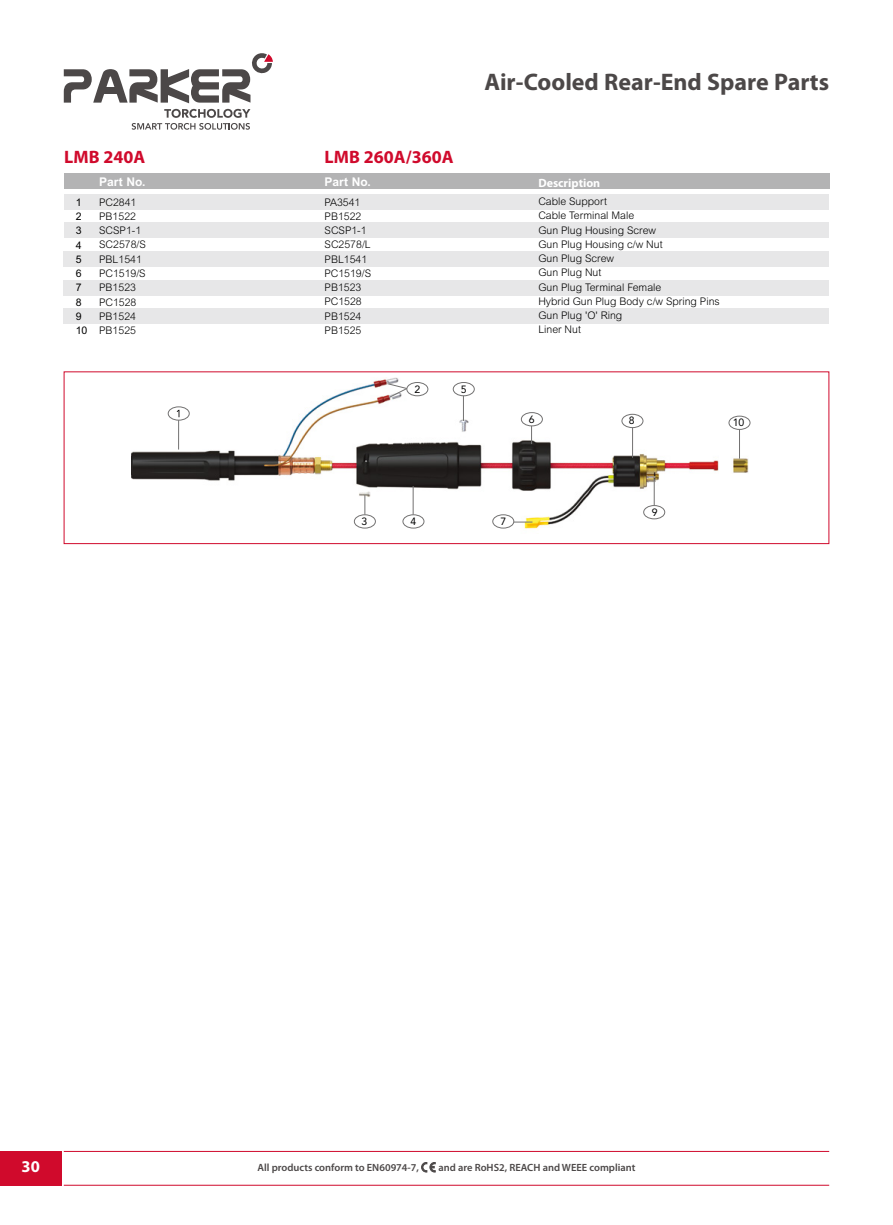
<style>
.page{position:relative;width:893px;height:1225px;background:#fff}
.page>*{position:absolute;margin:0;border:0;box-sizing:border-box;transform-origin:0 0}
.t1{font:700 24px "Myriad Pro";color:#4c4848}
.t2{font:700 18px "Myriad Pro";color:#d00a2c}
.t3{font:700 16.5px "Myriad Pro";color:#fff}
.t4{font:12px "Arial Bold PL";color:#fff}
.t5{font:700 12px "Myriad Pro";color:#fff}
.t6{font:10.5px/14.2px "Arial Light PL";color:#000}
.t7{font:600 10.5px "Myriad Pro";color:#4c4848}
.t8{font:10.5px/14.2px "Arial PL";color:#000}
.t9{font:10.5px "Avenir LT Std";color:#000}
</style>
<div class="page">
<svg style="left:64px;top:53px;width:209px;height:50px"></svg>
<div style="left:100px;top:87px;width:19px;height:6px;background:#4c4848"></div>
<svg style="left:132px;top:109px;width:118px;height:21px"></svg>
<div style="left:0;top:1151px;width:61px;height:34px;background:#d00a2c"></div>
<hr style="left:64px;top:1184px;width:765px;height:1px;background:#d00a2c">
<hr style="left:64px;top:1151px;width:765px;height:1px;background:#d00a2c">
<svg style="left:421px;top:1162px;width:15px;height:10px"></svg>
<img style="left:132px;top:371px;width:650px;height:174px">
<div style="left:64px;top:194px;width:765px;height:15px;background:#e7e7e8"></div>
<div style="left:64px;top:308px;width:765px;height:16px;background:#e7e7e8"></div>
<div style="left:64px;top:252px;width:765px;height:15px;background:#e7e7e8"></div>
<div style="left:64px;top:223px;width:765px;height:15px;background:#e7e7e8"></div>
<div style="left:64px;top:280px;width:765px;height:15px;background:#e7e7e8"></div>
<div style="left:64px;top:173px;width:765px;height:16px;background:#b3b3b4"></div>
<div style="left:168px;top:407px;width:21px;height:13px;border:1px solid #727171;border-radius:50%"></div>
<svg style="left:177px;top:410px;width:2px;height:39px"></svg>
<svg style="left:654px;top:478px;width:1px;height:27px"></svg>
<svg style="left:739px;top:429px;width:1px;height:29px"></svg>
<hr style="left:632px;top:428px;width:1px;height:30px;background:#727171">
<svg style="left:365px;top:495px;width:1px;height:19px"></svg>
<div style="left:354px;top:515px;width:21px;height:13px;border:1px solid #727171;border-radius:50%"></div>
<div style="left:644px;top:505px;width:21px;height:14px;border:1px solid #727171;border-radius:50%"></div>
<div style="left:729px;top:416px;width:21px;height:13px;border:1px solid #727171;border-radius:50%"></div>
<div style="left:622px;top:414px;width:21px;height:14px;border:1px solid #727171;border-radius:50%"></div>
<div style="left:407px;top:382px;width:21px;height:14px;border:1px solid #727171;border-radius:50%"></div>
<div style="left:403px;top:515px;width:21px;height:13px;border:1px solid #727171;border-radius:50%"></div>
<svg style="left:413px;top:486px;width:1px;height:29px"></svg>
<div style="left:453px;top:382px;width:21px;height:14px;border:1px solid #727171;border-radius:50%"></div>
<svg style="left:463px;top:396px;width:1px;height:25px"></svg>
<div style="left:521px;top:412px;width:21px;height:14px;border:1px solid #727171;border-radius:50%"></div>
<svg style="left:531px;top:426px;width:1px;height:18px"></svg>
<div style="left:493px;top:515px;width:21px;height:13px;border:1px solid #727171;border-radius:50%"></div>
<svg style="left:514px;top:522px;width:18px;height:1px"></svg>
<svg style="left:387px;top:383px;width:20px;height:15px"></svg>
<div style="left:64px;top:372px;width:765px;height:172px;border:1px solid #d00a2c"></div>
<h2 class="t2" style="left:64px;top:145px;width:83px">LMB 240A</h2>
<h2 class="t2" style="left:325px;top:145px;width:130px">LMB 260A/360A</h2>
<h1 class="t1" style="left:484px;top:67px;width:346px">Air-Cooled Rear-End Spare Parts</h1>
<p class="t4" style="left:99px;top:174px;width:48px">Part No.</p>
<p class="t4" style="left:325px;top:174px;width:48px">Part No.</p>
<p class="t5" style="left:538px;top:175px;width:63px">Description</p>
<p class="t8" style="left:76px;top:195px;width:13px">1<br>2<br>3<br>4<br>5<br>6<br>7<br>8<br>9<br>10</p>
<p class="t6" style="left:99px;top:195px;width:48px">PC2841<br>PB1522<br>SCSP1-1<br>SC2578/S<br>PBL1541<br>PC1519/S<br>PB1523<br>PC1528<br>PB1524<br>PB1525</p>
<p class="t6" style="left:325px;top:195px;width:48px">PA3541<br>PB1522<br>SCSP1-1<br>SC2578/L<br>PBL1541<br>PC1519/S<br>PB1523<br>PC1528<br>PB1524<br>PB1525</p>
<p class="t9" style="left:415px;top:383px;width:7px">2</p>
<p class="t9" style="left:361px;top:515px;width:7px">3</p>
<p class="t9" style="left:410px;top:515px;width:7px">4</p>
<p class="t9" style="left:461px;top:383px;width:7px">5</p>
<p class="t6" style="left:538px;top:194px;width:183px">Cable Support<br>Cable Terminal Male<br>Gun Plug Housing Screw<br>Gun Plug Housing c/w Nut<br>Gun Plug Screw<br>Gun Plug Nut<br>Gun Plug Terminal Female<br>Hybrid Gun Plug Body c/w Spring Pins<br>Gun Plug 'O' Ring<br>Liner Nut</p>
<p class="t9" style="left:529px;top:413px;width:7px">6</p>
<p class="t9" style="left:500px;top:515px;width:7px">7</p>
<p class="t9" style="left:629px;top:415px;width:7px">8</p>
<p class="t9" style="left:733px;top:417px;width:13px">10</p>
<p class="t9" style="left:652px;top:506px;width:7px">9</p>
<h3 class="t3" style="left:22px;top:1155px;width:20px">30</h3>
<p class="t7" style="left:258px;top:1160px;width:163px">All products conform to EN60974-7,</p>
<p class="t7" style="left:439px;top:1160px;width:198px">and are RoHS2, REACH and WEEE compliant</p>
</div>
